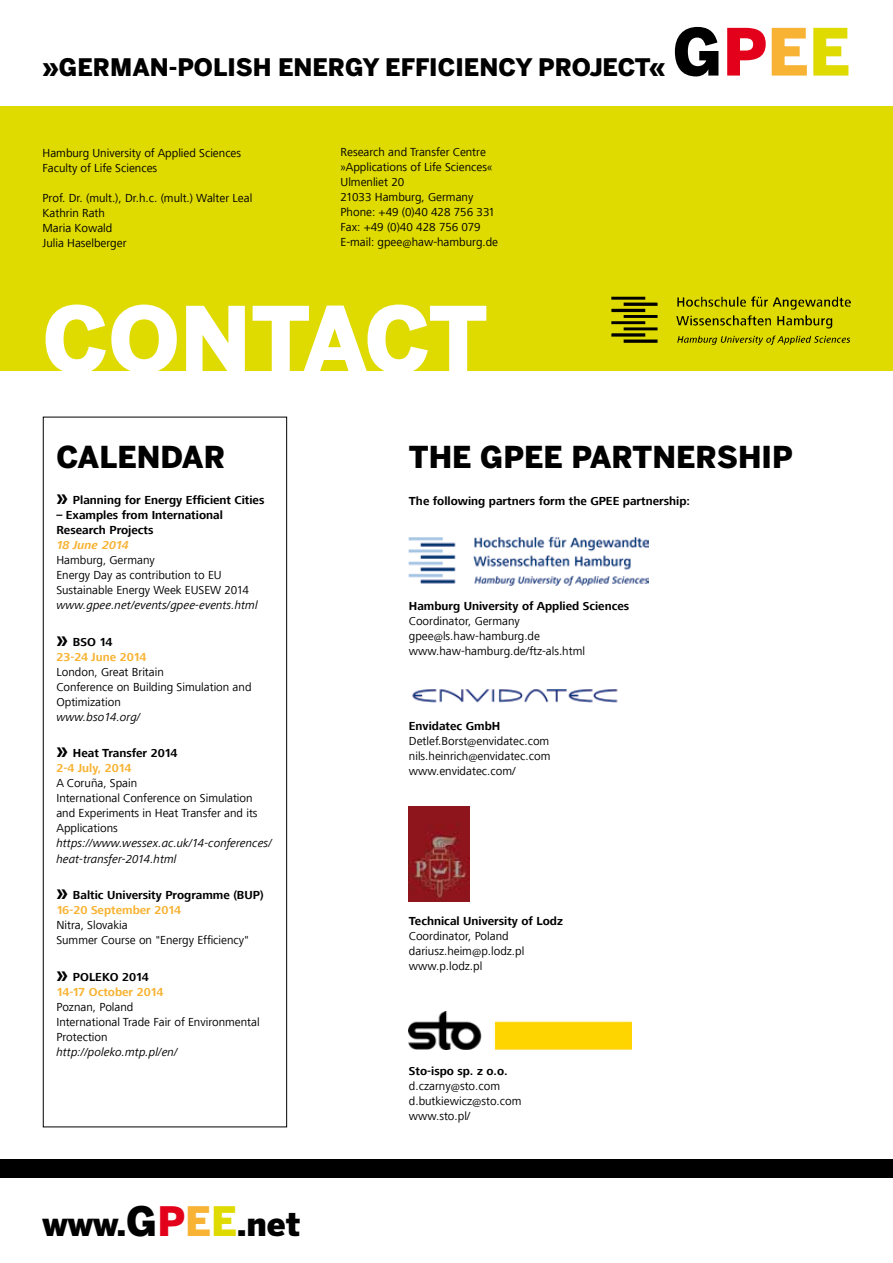
<style>
.page{position:relative;width:893px;height:1263px;background:#fff}
.page>*{position:absolute;margin:0;border:0;box-sizing:border-box;transform-origin:0 0}
.t1{font:900 90px "Benton Sans";color:#fff}
.t2{font:900 64.5px "Benton Sans";color:#000}
.t3{font:900 32.25px "Benton Sans";color:#000}
.t4{font:900 30px "Benton Sans";color:#000}
.t5{font:900 24px "Benton Sans";color:#000}
.t6{font:12px/15px "HAW Frutiger Next";color:#000}
.t7{font:700 12px/15px "HAW Frutiger Next";color:#000}
.t8{font:italic 12px/15px "HAW Frutiger Next";color:#000}
.t9{font:700 12px/15px "HAW Frutiger Next";color:#f8b334}
.t10{font:italic 700 12px "HAW Frutiger Next";color:#f8b334}
.s1{color:#e2001a}
.s2{color:#f8b334}
.s3{color:#dfdb00}
.s4{font-family:"Benton Sans";font-size:18px}
.s5{font-family:"Benton Sans";font-size:18px;color:#000}
.s6{color:#000}
.s7{font-size:40.35px}
.s8{font-size:40.35px;color:#e2001a}
.s9{font-size:40.35px;color:#f8b334}
.s10{font-size:40.35px;color:#dfdb00}
</style>
<div class="page">
<div style="left:0;top:1159px;width:893px;height:19px;background:#000"></div>
<div style="left:0;top:106px;width:893px;height:265px;background:#dfdb00"></div>
<div style="left:43px;top:417px;width:244px;height:710px;border:1px solid #000"></div>
<img style="left:412px;top:689px;width:206px;height:14px">
<img style="left:409px;top:1011px;width:222px;height:39px">
<img style="left:611px;top:296px;width:239px;height:48px">
<img style="left:409px;top:806px;width:61px;height:95px">
<img style="left:409px;top:536px;width:239px;height:49px">
<h3 class="t5" style="left:43px;top:52px;width:624px">»GERMAN-POLISH ENERGY EFFICIENCY PROJECT«</h3>
<h2 class="t2" style="left:673px;top:13px;width:179px">G<span class="s1">P</span><span class="s2">E</span><span class="s3">E</span></h2>
<p class="t6" style="left:43px;top:145px;width:200px">Hamburg University of Applied Sciences<br>Faculty of Life Sciences</p>
<p class="t6" style="left:43px;top:190px;width:211px">Prof. Dr. (mult.), Dr.h.c. (mult.) Walter Leal<br>Kathrin Rath<br>Maria Kowald<br>Julia Haselberger</p>
<p class="t6" style="left:341px;top:144px;width:159px">Research and Transfer Centre »Applications of Life Sciences«<br>Ulmenliet 20<br>21033 Hamburg, Germany<br>Phone: +49 (0)40 428 756 331<br>Fax: +49 (0)40 428 756 079<br>E-mail: gpee@haw-hamburg.de</p>
<h1 class="t1" style="left:43px;top:286px;width:130px">CONTACT</h1>
<h3 class="t4" style="left:56px;top:439px;width:44px">CALENDAR</h3>
<p class="t7" style="left:56px;top:493px;width:209px"><span class="s4">»</span> Planning for Energy Efficient Cities</p>
<p class="t7" style="left:56px;top:508px;width:168px">– Examples from International<br>Research Projects</p>
<p class="t10" style="left:56px;top:539px;width:74px">18 June 2014</p>
<p class="t6" style="left:56px;top:553px;width:194px">Hamburg, Germany<br>Energy Day as contribution to EU<br>Sustainable Energy Week EUSEW 2014</p>
<p class="t8" style="left:56px;top:598px;width:203px">www.gpee.net/events/gpee-events.html</p>
<p class="t9" style="left:56px;top:634px;width:92px"><span class="s5">»</span> <span class="s6">BSO 14<br></span>23-24 June 2014</p>
<p class="t6" style="left:56px;top:664px;width:197px">London, Great Britain<br>Conference on Building Simulation and<br>Optimization</p>
<p class="t8" style="left:56px;top:709px;width:86px">www.bso14.org/</p>
<p class="t7" style="left:56px;top:746px;width:123px"><span class="s4">»</span> Heat Transfer 2014<br><span class="s2">2-4 July, 2014</span></p>
<p class="t6" style="left:56px;top:776px;width:203px">A Coruña, Spain<br>International Conference on Simulation and Experiments in Heat Transfer and its<br>Applications</p>
<p class="t8" style="left:56px;top:836px;width:217px">https://www.wessex.ac.uk/14-conferences/ heat-transfer-2014.html</p>
<p class="t7" style="left:56px;top:887px;width:209px"><span class="s4">»</span> Baltic University Programme (BUP)<br><span class="s2">16-20 September 2014</span></p>
<p class="t6" style="left:56px;top:918px;width:194px">Nitra, Slovakia<br>Summer Course on "Energy Efficiency"</p>
<p class="t9" style="left:56px;top:969px;width:109px"><span class="s5">»</span> <span class="s6">POLEKO 2014<br></span>14-17 October 2014</p>
<p class="t6" style="left:56px;top:999px;width:205px">Poznan, Poland<br>International Trade Fair of Environmental<br>Protection</p>
<p class="t8" style="left:56px;top:1044px;width:123px">http://poleko.mtp.pl/en/</p>
<h3 class="t3" style="left:43px;top:1204px;width:259px">WWW.<span class="s7">G</span><span class="s8">P</span><span class="s9">E</span><span class="s10">E</span>.NET</h3>
<h3 class="t4" style="left:409px;top:439px;width:184px">THE GPEE PARTNERSHIP</h3>
<p class="t7" style="left:409px;top:493px;width:283px">The following partners form the GPEE partnership:</p>
<p class="t7" style="left:409px;top:598px;width:222px">Hamburg University of Applied Sciences</p>
<p class="t6" style="left:409px;top:613px;width:178px">Coordinator, Germany gpee@ls.haw-hamburg.de www.haw-hamburg.de/ftz-als.html</p>
<p class="t7" style="left:409px;top:718px;width:93px">Envidatec GmbH</p>
<p class="t6" style="left:409px;top:733px;width:143px;text-align:justify">Detlef.Borst@envidatec.com nils.heinrich@envidatec.com www.envidatec.com/</p>
<p class="t7" style="left:409px;top:913px;width:156px">Technical University of Lodz</p>
<p class="t6" style="left:409px;top:928px;width:117px">Coordinator, Poland dariusz.heim@p.lodz.pl www.p.lodz.pl</p>
<p class="t7" style="left:409px;top:1063px;width:100px">Sto-ispo sp. z o.o.</p>
<p class="t6" style="left:409px;top:1078px;width:114px">d.czarny@sto.com d.butkiewicz@sto.com www.sto.pl/</p>
</div>
